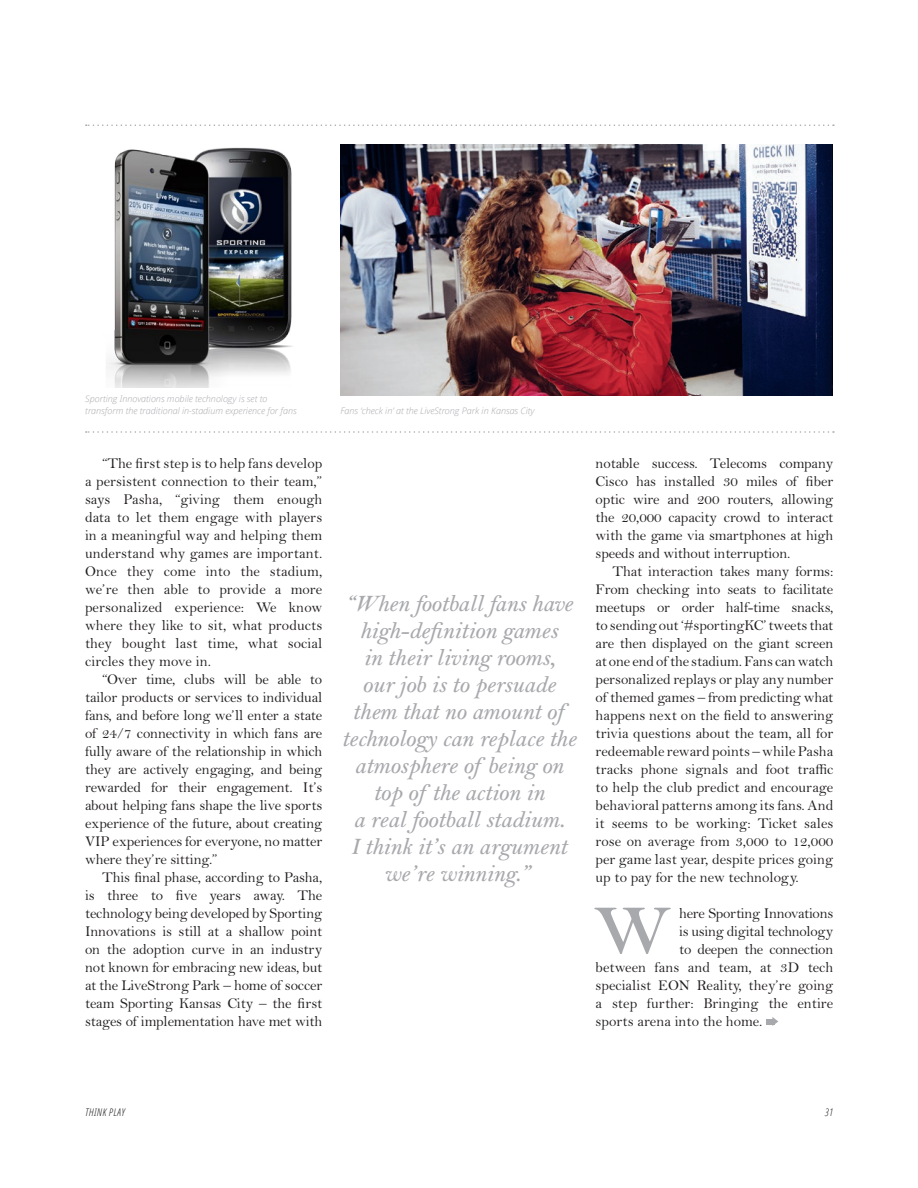
<style>
.page{position:relative;width:918px;height:1188px;background:#fff}
.page>*{position:absolute;margin:0;border:0;box-sizing:border-box;transform-origin:0 0}
.Standfirst{font:italic 600 24px/27px "Bell MT Std";letter-spacing:-.01em;color:#a8a9ad;text-align:center}
.Feature_text_TABLET{font:15px/18px "Bell MT Std";letter-spacing:-.01em;color:#231f20;text-align:justify}
.Feature_first_para_T{font:15px "Bell MT Std";color:#231f20}
.Feature_first_para_T-2{font:15px "Bell MT Std";letter-spacing:-.02em;color:#231f20}
.t1{font:italic 300 condensed 10.5px "Open Sans";letter-spacing:.05em;color:#231f20}
.Feature_text{font:italic 300 9px/12px "Open Sans";color:#a8a9ad}
</style>
<div class="page">
<svg style="left:772px;top:1017px;width:6px;height:9px"></svg>
<div style="left:766px;top:1019px;width:8px;height:5px;background:#a8a9ad"></div>
<img style="left:106px;top:147px;width:186px;height:240px">
<img style="left:340px;top:144px;width:493px;height:252px">
<svg style="left:594px;top:908px;width:77px;height:46px"></svg>
<svg style="left:86px;top:124px;width:748px;height:2px"></svg>
<svg style="left:86px;top:431px;width:748px;height:2px"></svg>
<p class="Feature_text" style="left:85px;top:392px;width:213px">Sporting Innovations mobile technology is set to transform the traditional in-stadium experience for fans</p>
<p class="Feature_text_TABLET" style="left:85px;top:454px;width:239px;text-indent:17px">“The first step is to help fans develop a persistent connection to their team,” says Pasha, “giving them enough data to let them engage with players in a meaningful way and helping them understand why games are important.<br>Once they come into the stadium, we’re then able to provide a more personalized experience: We know where they like to sit, what products they bought last time, what social circles they move in.</p>
<p class="Feature_text_TABLET" style="left:85px;top:670px;width:239px;text-indent:17px">“Over time, clubs will be able to tailor products or services to individual fans, and before long we’ll enter a state of 24/7 connectivity in which fans are fully aware of the relationship in which they are actively engaging, and being rewarded for their engagement. It’s about helping fans shape the live sports experience of the future, about creating VIP experiences for everyone, no matter where they’re sitting.”</p>
<p class="Feature_text_TABLET" style="left:85px;top:868px;width:239px;text-indent:17px">This final phase, according to Pasha, is three to five years away. The technology being developed by Sporting Innovations is still at a shallow point on the adoption curve in an industry not known for embracing new ideas, but at the LiveStrong Park – home of soccer team Sporting Kansas City – the first stages of implementation have met with</p>
<p class="Feature_text" style="left:340px;top:404px;width:196px">Fans ‘check in’ at the LiveStrong Park in Kansas City</p>
<p class="Standfirst" style="left:342px;top:590px;width:236px">“When football fans have high-definition games<br>in their living rooms,<br>our job is to persuade them that no amount of technology can replace the atmosphere of being on top of the action in<br>a real football stadium.<br>I think it’s an argument we’re winning.”</p>
<p class="Feature_text_TABLET" style="left:596px;top:454px;width:239px">notable success. Telecoms company Cisco has installed 30 miles of fiber optic wire and 200 routers, allowing the 20,000 capacity crowd to interact with the game via smartphones at high speeds and without interruption.</p>
<p class="Feature_text_TABLET" style="left:596px;top:562px;width:239px;text-indent:17px">That interaction takes many forms:<br>From checking into seats to facilitate meetups or order half-time snacks, to sending out ‘#sportingKC’ tweets that are then displayed on the giant screen at one end of the stadium. Fans can watch personalized replays or play any number of themed games – from predicting what happens next on the field to answering trivia questions about the team, all for redeemable reward points – while Pasha tracks phone signals and foot traffic to help the club predict and encourage behavioral patterns among its fans. And it seems to be working: Ticket sales rose on average from 3,000 to 12,000 per game last year, despite prices going up to pay for the new technology.</p>
<p class="Feature_first_para_T-2" style="left:679px;top:905px;width:156px">here Sporting Innovations</p>
<p class="Feature_first_para_T-2" style="left:679px;top:923px;width:156px">is using digital technology</p>
<p class="Feature_first_para_T-2" style="left:679px;top:941px;width:156px">to deepen the connection</p>
<p class="Feature_first_para_T" style="left:596px;top:959px;width:239px">between fans and team, at 3D tech</p>
<p class="Feature_first_para_T" style="left:596px;top:977px;width:239px">specialist EON Reality, they’re going</p>
<p class="Feature_first_para_T" style="left:596px;top:995px;width:239px">a step further: Bringing the entire</p>
<p class="Feature_first_para_T" style="left:596px;top:1013px;width:168px">sports arena into the home.</p>
<p class="t1" style="left:85px;top:1105px;width:41px">THINK PLAY</p>
<p class="t1" style="left:825px;top:1105px;width:10px">31</p>
</div>
